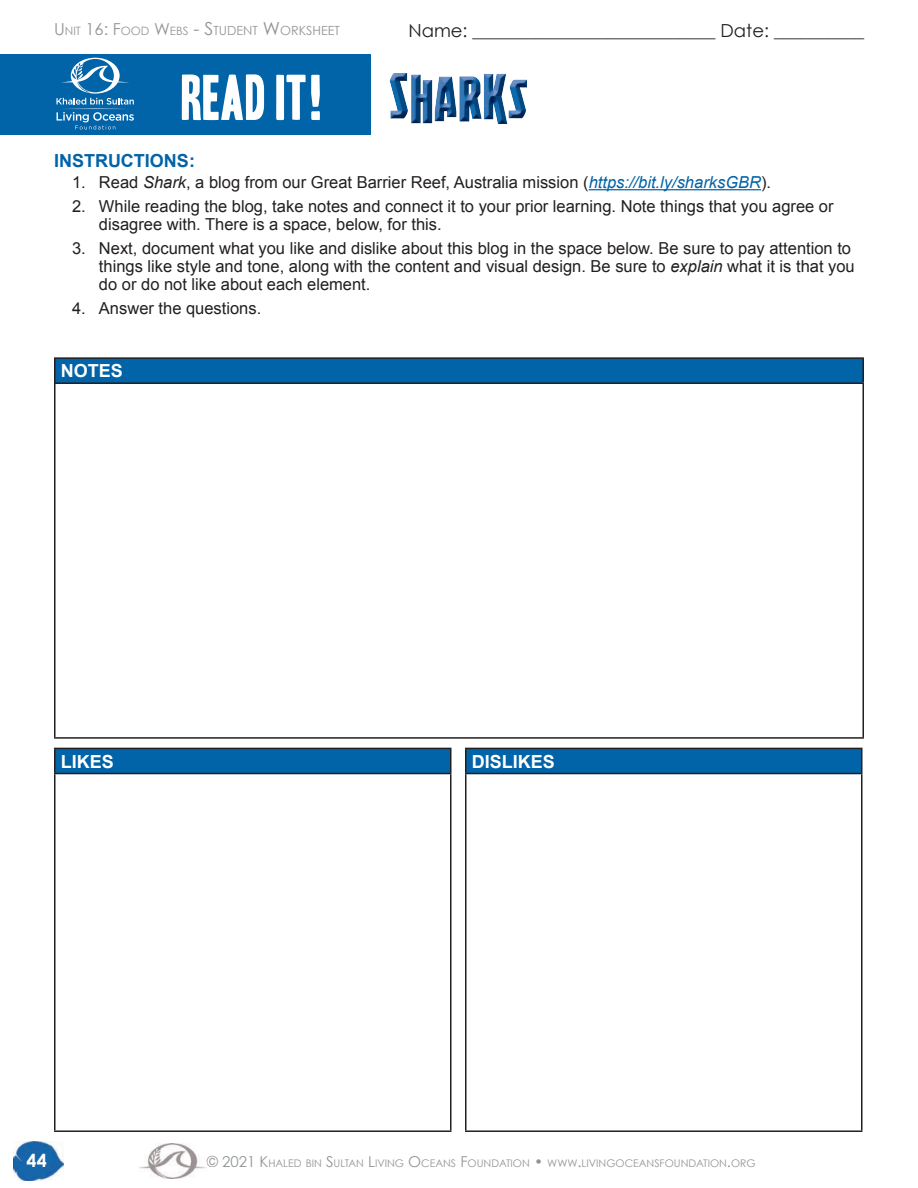
<style>
.page{position:relative;width:918px;height:1188px;background:#fff}
.page>*{position:absolute;margin:0;border:0;box-sizing:border-box;transform-origin:0 0}
.t1{font:55.5px "Headline One HPLHS";color:#fff}
.t2{font:18px "Century Gothic";color:#231f20}
.t3{font:700 18px "Arial";color:#fff}
.t4{font:700 18px "Arial";color:#0163a8}
.t5{font:700 18px "Century Gothic";color:#fff}
.t6{font:16.5px/18px "Arial";color:#231f20}
.t7{font:12.6px "Century Gothic";color:#939598}
.t8{font:10.5px "Century Gothic";color:#939598}
.s1{font-size:16.5px}
.s2{font-size:11.55px}
.s3{font-size:18px}
.s4{font-family:"Firepower BB";font-size:84px}
.s5{font-style:italic}
.s6{font-style:italic;color:#0163a8}
.s7{color:#0163a8}
.s8{font-size:15px}
</style>
<div class="page">
<img style="left:138px;top:1143px;width:69px;height:36px">
<img style="left:13px;top:1142px;width:50px;height:38px">
<div style="left:0;top:55px;width:370px;height:80px;background:#0163a8"></div>
<svg style="left:56px;top:58px;width:78px;height:71px"></svg>
<img style="left:389px;top:73px;width:138px;height:51px">
<hr style="left:589px;top:189px;width:172px;height:1px;background:#0163a8">
<div style="left:55px;top:748px;width:396px;height:26px;background:#0163a8"></div>
<hr style="left:54px;top:748px;width:398px;height:1px;background:#231f20">
<hr style="left:54px;top:749px;width:2px;height:24px;background:#231f20">
<hr style="left:450px;top:749px;width:2px;height:24px;background:#231f20">
<hr style="left:54px;top:773px;width:398px;height:1px;background:#231f20">
<hr style="left:54px;top:774px;width:2px;height:356px;background:#231f20">
<hr style="left:450px;top:774px;width:2px;height:356px;background:#231f20">
<hr style="left:54px;top:1130px;width:398px;height:2px;background:#231f20">
<div style="left:55px;top:358px;width:808px;height:25px;background:#0163a8"></div>
<hr style="left:54px;top:357px;width:810px;height:2px;background:#231f20">
<hr style="left:54px;top:359px;width:2px;height:23px;background:#231f20">
<hr style="left:862px;top:359px;width:2px;height:23px;background:#231f20">
<hr style="left:54px;top:382px;width:810px;height:2px;background:#231f20">
<hr style="left:54px;top:384px;width:2px;height:353px;background:#231f20">
<hr style="left:862px;top:384px;width:2px;height:353px;background:#231f20">
<hr style="left:54px;top:737px;width:810px;height:2px;background:#231f20">
<div style="left:466px;top:748px;width:396px;height:26px;background:#0163a8"></div>
<hr style="left:465px;top:774px;width:1px;height:356px;background:#231f20">
<hr style="left:861px;top:774px;width:1px;height:356px;background:#231f20">
<hr style="left:465px;top:1130px;width:397px;height:2px;background:#231f20">
<hr style="left:465px;top:748px;width:397px;height:1px;background:#231f20">
<svg style="left:465px;top:749px;width:1px;height:24px"></svg>
<svg style="left:861px;top:749px;width:1px;height:24px"></svg>
<hr style="left:465px;top:773px;width:397px;height:1px;background:#231f20">
<p class="t7" style="left:54px;top:22px;width:287px"><span class="s1">U</span><span class="s2">NIT</span> <span class="s1">16: F</span><span class="s2">OOD</span> <span class="s1">W</span><span class="s2">EBS</span> <span class="s3">- S</span>TUDENT <span class="s3">W</span>ORKSHEET</p>
<p class="t2" style="left:408px;top:20px;width:457px">Name: ___________________________ Date: __________</p>
<h1 class="t1" style="left:182px;top:71px;width:347px">Read It! <span class="s4">Sharks</span></h1>
<p class="t4" style="left:54px;top:149px;width:142px">INSTRUCTIONS:</p>
<p class="t6" style="left:72px;top:173px;width:701px">1. Read <span class="s5">Shark</span>, a blog from our Great Barrier Reef, Australia mission (<span class="s6">https://bit.ly/sharksGBR</span>).</p>
<p class="t6" style="left:99px;top:197px;width:736px;text-indent:-27px">2. While reading the blog, take notes and connect it to your prior learning. Note things that you agree or disagree with. There is a space, below, for this.</p>
<p class="t6" style="left:99px;top:239px;width:757px;text-indent:-27px">3. Next, document what you like and dislike about this blog in the space below. Be sure to pay attention to things like style and tone, along with the content and visual design. Be sure to <span class="s5">explain</span> what it is that you do or do not like about each element.</p>
<p class="t6" style="left:72px;top:299px;width:191px">4. Answer the questions.</p>
<p class="t3" style="left:61px;top:359px;width:70px">NOTES<span class="s7">:</span></p>
<p class="t3" style="left:61px;top:749px;width:55px">LIKES</p>
<p class="t3" style="left:472px;top:749px;width:85px">DISLIKES</p>
<p class="t5" style="left:27px;top:1149px;width:22px">44</p>
<p class="t8" style="left:207px;top:1156px;width:550px"><span class="s8">© 2021 K</span>HALED BIN <span class="s8">S</span>ULTAN <span class="s8">L</span>IVING <span class="s8">O</span>CEANS <span class="s8">F</span>OUNDATION <span class="s8">•</span> WWW<span class="s8">.</span>LIVINGOCEANSFOUNDATION<span class="s8">.</span>ORG</p>
</div>
